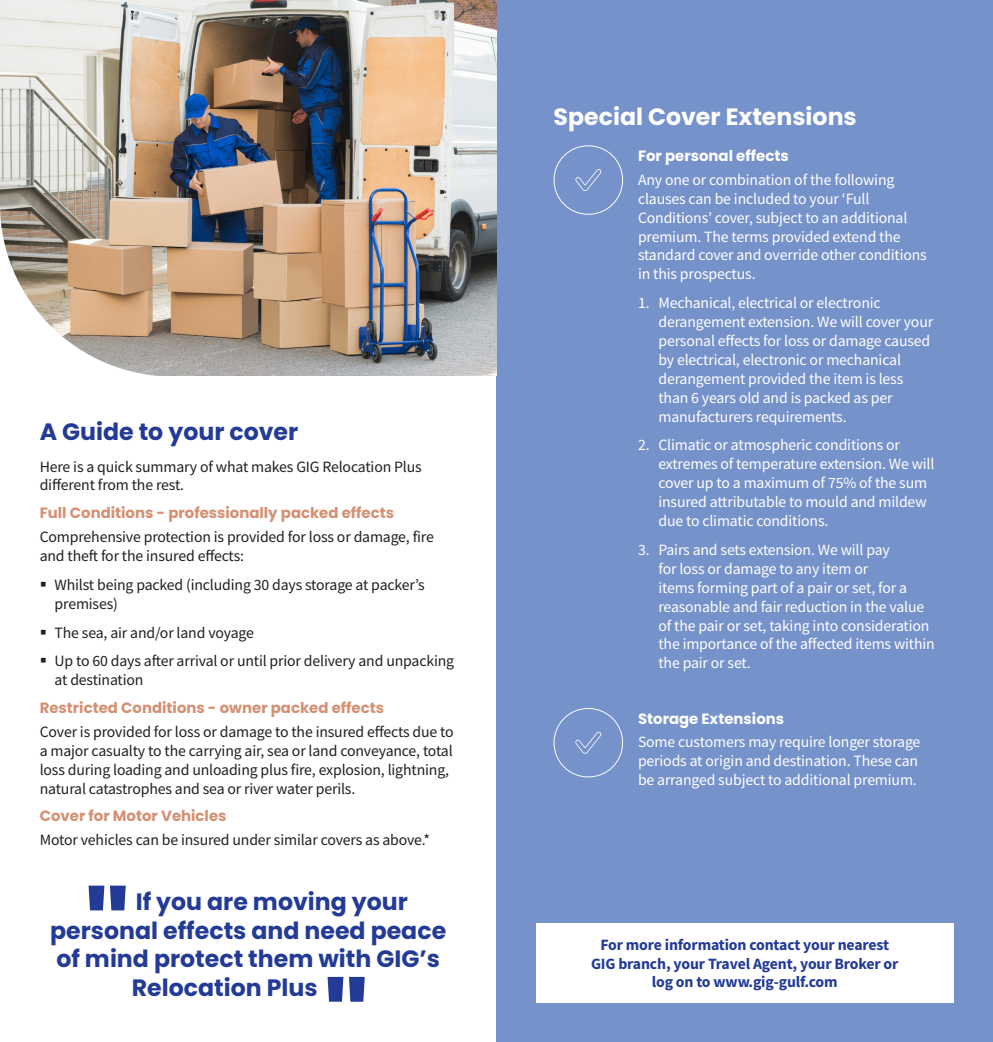
<style>
.page{position:relative;width:993px;height:1042px;background:#fff}
.page>*{position:absolute;margin:0;border:0;box-sizing:border-box;transform-origin:0 0}
.Leaflet-Heading__Blu{font:700 23.62px "Poppins";color:#233b96}
.Leaflet-Heading__Whi{font:700 23.62px "Poppins";color:#fff}
.Inside-Bodytext__Whi{font:15.75px/18.9px "Source Sans Pro";letter-spacing:-.01em;color:#fff}
.Inside-Bodytext__Bla{font:15.75px/18.9px "Source Sans Pro";letter-spacing:-.01em;color:#231f20}
.Inside-Bodytext__Whi-2{font:700 15.75px/18.9px "Source Sans Pro";letter-spacing:-.01em;color:#233b96;text-align:center}
.Leaflet-Subhead__Gol{font:700 14.88px "Poppins";color:#d49073}
.Leaflet-Subhead__Whi{font:700 14.88px "Poppins";color:#fff}
</style>
<div class="page">
<div style="left:496px;top:0;width:496px;height:1042px;background:#7692ca"></div>
<svg style="left:553px;top:145px;width:70px;height:70px"></svg>
<svg style="left:553px;top:708px;width:70px;height:69px"></svg>
<div style="left:536px;top:923px;width:416px;height:79px;background:#fff"></div>
<img style="left:0;top:0;width:496px;height:375px">
<svg style="left:88px;top:885px;width:38px;height:25px"></svg>
<svg style="left:327px;top:977px;width:37px;height:24px"></svg>
<svg style="left:0;top:204px;width:174px;height:172px"></svg>
<p class="Leaflet-Heading__Blu" style="left:40px;top:418px;width:260px">A Guide to your cover</p>
<p class="Inside-Bodytext__Bla" style="left:40px;top:457px;width:383px">Here is a quick summary of what makes GIG Relocation Plus different from the rest.</p>
<p class="Leaflet-Subhead__Gol" style="left:40px;top:504px;width:356px">Full Conditions - professionally packed effects</p>
<p class="Inside-Bodytext__Bla" style="left:40px;top:527px;width:395px">Comprehensive protection is provided for loss or damage, fire and theft for the insured effects:</p>
<p class="Inside-Bodytext__Bla" style="left:55px;top:575px;width:371px">Whilst being packed (including 30 days storage at packer’s premises)</p>
<p class="Inside-Bodytext__Bla" style="left:55px;top:623px;width:201px">The sea, air and/or land voyage</p>
<p class="Inside-Bodytext__Bla" style="left:55px;top:651px;width:401px">Up to 60 days after arrival or until prior delivery and unpacking at destination</p>
<p class="Leaflet-Subhead__Gol" style="left:40px;top:699px;width:346px">Restricted Conditions - owner packed effects</p>
<p class="Inside-Bodytext__Bla" style="left:40px;top:722px;width:415px">Cover is provided for loss or damage to the insured effects due to a major casualty to the carrying air, sea or land conveyance, total loss during loading and unloading plus fire, explosion, lightning, natural catastrophes and sea or river water perils.</p>
<p class="Leaflet-Subhead__Gol" style="left:40px;top:807px;width:188px">Cover for Motor Vehicles</p>
<p class="Inside-Bodytext__Bla" style="left:40px;top:830px;width:392px">Motor vehicles can be insured under similar covers as above.*</p>
<p class="Leaflet-Heading__Blu" style="left:136px;top:888px;width:273px">If you are moving your</p>
<p class="Leaflet-Heading__Blu" style="left:50px;top:917px;width:397px">personal effects and need peace</p>
<p class="Leaflet-Heading__Blu" style="left:56px;top:945px;width:385px">of mind protect them with GIG’s</p>
<p class="Leaflet-Heading__Blu" style="left:132px;top:973px;width:187px">Relocation Plus</p>
<p class="Leaflet-Heading__Whi" style="left:553px;top:103px;width:304px">Special Cover Extensions</p>
<p class="Leaflet-Subhead__Whi" style="left:637px;top:147px;width:152px">For personal effects</p>
<p class="Inside-Bodytext__Whi" style="left:637px;top:170px;width:290px">Any one or combination of the following clauses can be included to your ‘Full Conditions’ cover, subject to an additional premium. The terms provided extend the standard cover and override other conditions in this prospectus.</p>
<p class="Inside-Bodytext__Whi" style="left:658px;top:293px;width:276px;text-indent:-20px">1. Mechanical, electrical or electronic derangement extension. We will cover your personal effects for loss or damage caused by electrical, electronic or mechanical derangement provided the item is less than 6 years old and is packed as per manufacturers requirements.</p>
<p class="Inside-Bodytext__Whi" style="left:658px;top:436px;width:277px;text-indent:-20px">2. Climatic or atmospheric conditions or extremes of temperature extension. We will cover up to a maximum of 75% of the sum insured attributable to mould and mildew due to climatic conditions.</p>
<p class="Inside-Bodytext__Whi" style="left:658px;top:540px;width:278px;text-indent:-20px">3. Pairs and sets extension. We will pay<br>for loss or damage to any item or<br>items forming part of a pair or set, for a reasonable and fair reduction in the value of the pair or set, taking into consideration the importance of the affected items within the pair or set.</p>
<p class="Leaflet-Subhead__Whi" style="left:637px;top:710px;width:148px">Storage Extensions</p>
<p class="Inside-Bodytext__Whi" style="left:637px;top:733px;width:284px">Some customers may require longer storage periods at origin and destination. These can be arranged subject to additional premium.</p>
<p class="Inside-Bodytext__Whi-2" style="left:600px;top:934px;width:290px">For more information contact your nearest</p>
<p class="Inside-Bodytext__Whi-2" style="left:591px;top:953px;width:309px">GIG branch, your Travel Agent, your Broker or log on to www.gig-gulf.com</p>
</div>
